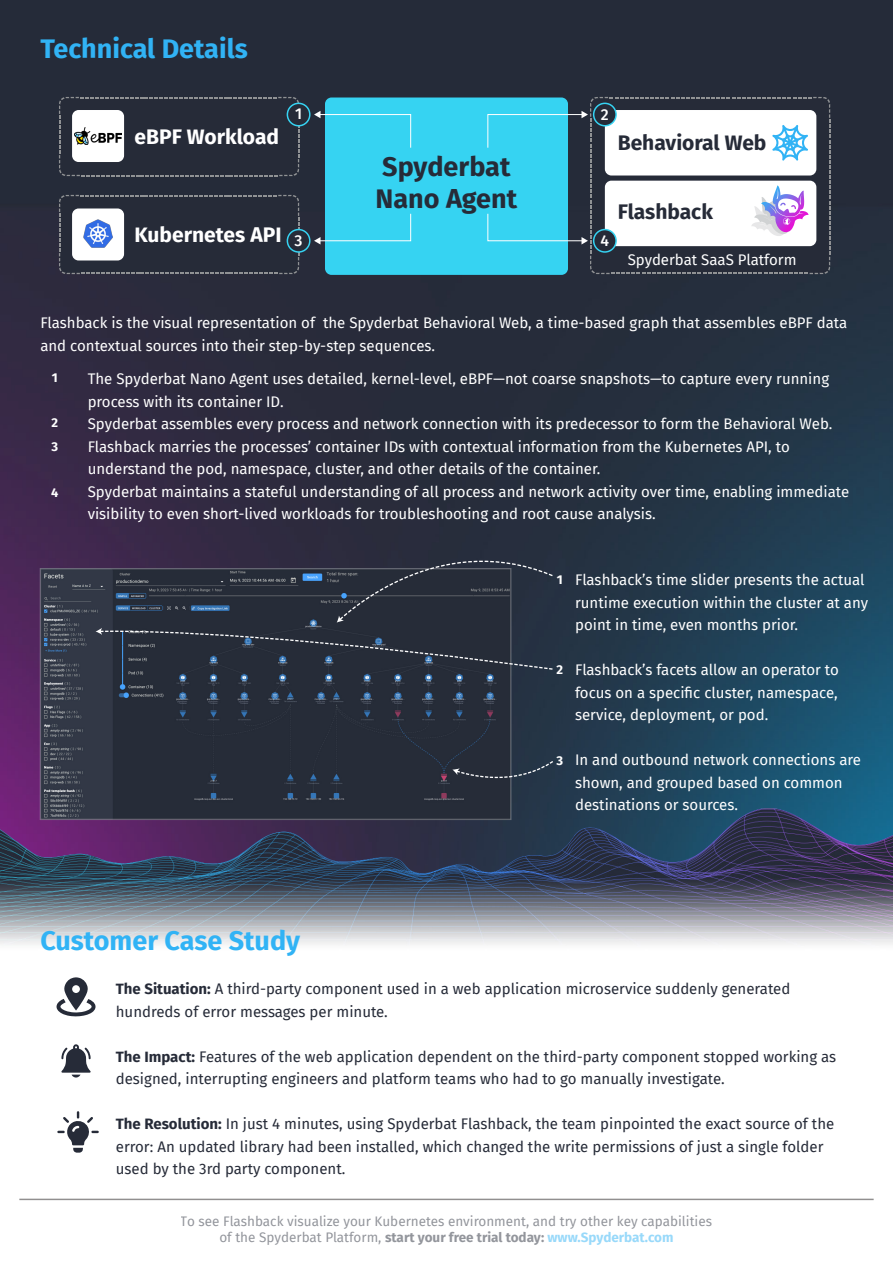
<style>
.page{position:relative;width:893px;height:1263px;background:#fff}
.page>*{position:absolute;margin:0;border:0;box-sizing:border-box;transform-origin:0 0}
.t1{font:700 27px "Fira Sans";color:#31b3f5}
.t2{font:700 27px/32.4px "Fira Sans";color:#262b38}
.t3{font:700 21px "Fira Sans";color:#fff}
.t4{font:700 21px "Fira Sans";color:#262b38}
.t5{font:500 15.75px "Fira Sans";color:#fff}
.t6{font:15px/22.5px "Fira Sans";color:#fff}
.t7{font:15px/22.5px "Fira Sans";color:#262b38}
.t8{font:13.5px/16.2px "Fira Sans";color:#262b38;text-align:center}
.t9{font:700 12.9px/23.9px "Fira Sans";color:#fff}
.s1{font-weight:700}
.s2{font-weight:700;color:#31b3f5}
</style>
<div class="page">
<img style="left:0;top:0;width:893px;height:796px">
<img style="left:0;top:796px;width:893px;height:149px">
<hr style="left:19px;top:1199px;width:855px;height:1px;background:#231f20">
<svg style="left:57px;top:1111px;width:42px;height:41px"></svg>
<svg style="left:61px;top:1044px;width:30px;height:33px"></svg>
<img style="left:43px;top:571px;width:466px;height:246px">
<svg style="left:96px;top:561px;width:457px;height:109px;background:#2d3341"></svg>
<svg style="left:452px;top:761px;width:101px;height:17px;background:#333c4a"></svg>
<div style="left:325px;top:97px;width:243px;height:178px;background:#36d3f2;border-radius:7px"></div>
<svg style="left:487px;top:97px;width:343px;height:177px"></svg>
<svg style="left:59px;top:195px;width:352px;height:79px"></svg>
<svg style="left:59px;top:97px;width:352px;height:79px"></svg>
<svg style="left:57px;top:977px;width:39px;height:40px"></svg>
<h1 class="t1" style="left:40px;top:26px;width:209px">Technical Details</h1>
<h2 class="t3" style="left:135px;top:119px;width:146px">eBPF Workload</h2>
<p class="t5" style="left:295px;top:101px;width:9px">1</p>
<h2 class="t3" style="left:135px;top:217px;width:148px">Kubernetes API</h2>
<p class="t5" style="left:295px;top:228px;width:10px">3</p>
<h1 class="t2" style="left:376px;top:148px;width:143px">Spyderbat<br>Nano Agent</h1>
<p class="t5" style="left:601px;top:102px;width:9px">2</p>
<h2 class="t4" style="left:618px;top:125px;width:150px">Behavioral Web</h2>
<p class="t5" style="left:601px;top:228px;width:10px">4</p>
<h2 class="t4" style="left:618px;top:194px;width:97px">Flashback</h2>
<p class="t6" style="left:628px;top:248px;width:170px">Spyderbat SaaS Platform</p>
<p class="t6" style="left:40px;top:311px;width:809px">Flashback is the visual representation of the Spyderbat Behavioral Web, a time-based graph that assembles eBPF data and contextual sources into their step-by-step sequences.</p>
<p class="t9" style="left:52px;top:365px;width:7px">1</p>
<p class="t9" style="left:51px;top:410px;width:8px">2<br>3</p>
<p class="t9" style="left:51px;top:479px;width:9px">4</p>
<p class="t6" style="left:88px;top:367px;width:763px">The Spyderbat Nano Agent uses detailed, kernel-level, eBPF—not coarse snapshots—to capture every running process with its container ID.<br>Spyderbat assembles every process and network connection with its predecessor to form the Behavioral Web.<br>Flashback marries the processes’ container IDs with contextual information from the Kubernetes API, to understand the pod, namespace, cluster, and other details of the container.<br>Spyderbat maintains a stateful understanding of all process and network activity over time, enabling immediate visibility to even short-lived workloads for troubleshooting and root cause analysis.</p>
<p class="t9" style="left:557px;top:567px;width:7px">1</p>
<p class="t9" style="left:556px;top:657px;width:8px">2</p>
<p class="t9" style="left:556px;top:747px;width:8px">3</p>
<p class="t6" style="left:575px;top:568px;width:294px">Flashback’s time slider presents the actual runtime execution within the cluster at any point in time, even months prior.</p>
<p class="t6" style="left:575px;top:658px;width:265px;text-align:justify">Flashback’s facets allow an operator to focus on a specific cluster, namespace, service, deployment, or pod.</p>
<p class="t6" style="left:575px;top:748px;width:287px">In and outbound network connections are shown, and grouped based on common destinations or sources.</p>
<h1 class="t1" style="left:40px;top:918px;width:261px">Customer Case Study</h1>
<p class="t7" style="left:116px;top:977px;width:676px"><span class="s1">The Situation:</span> A third-party component used in a web application microservice suddenly generated hundreds of error messages per minute.</p>
<p class="t7" style="left:116px;top:1044px;width:722px"><span class="s1">The Impact:</span> Features of the web application dependent on the third-party component stopped working as designed, interrupting engineers and platform teams who had to go manually investigate.</p>
<p class="t7" style="left:116px;top:1112px;width:720px"><span class="s1">The Resolution:</span> In just 4 minutes, using Spyderbat Flashback, the team pinpointed the exact source of the error: An updated library had been installed, which changed the write permissions of just a single folder used by the 3rd party component.</p>
<p class="t8" style="left:181px;top:1212px;width:533px">To see Flashback visualize your Kubernetes environment, and try other key capabilities of the Spyderbat Platform, <span class="s1">start your free trial today:</span> <span class="s2">www.Spyderbat.com</span></p>
</div>
